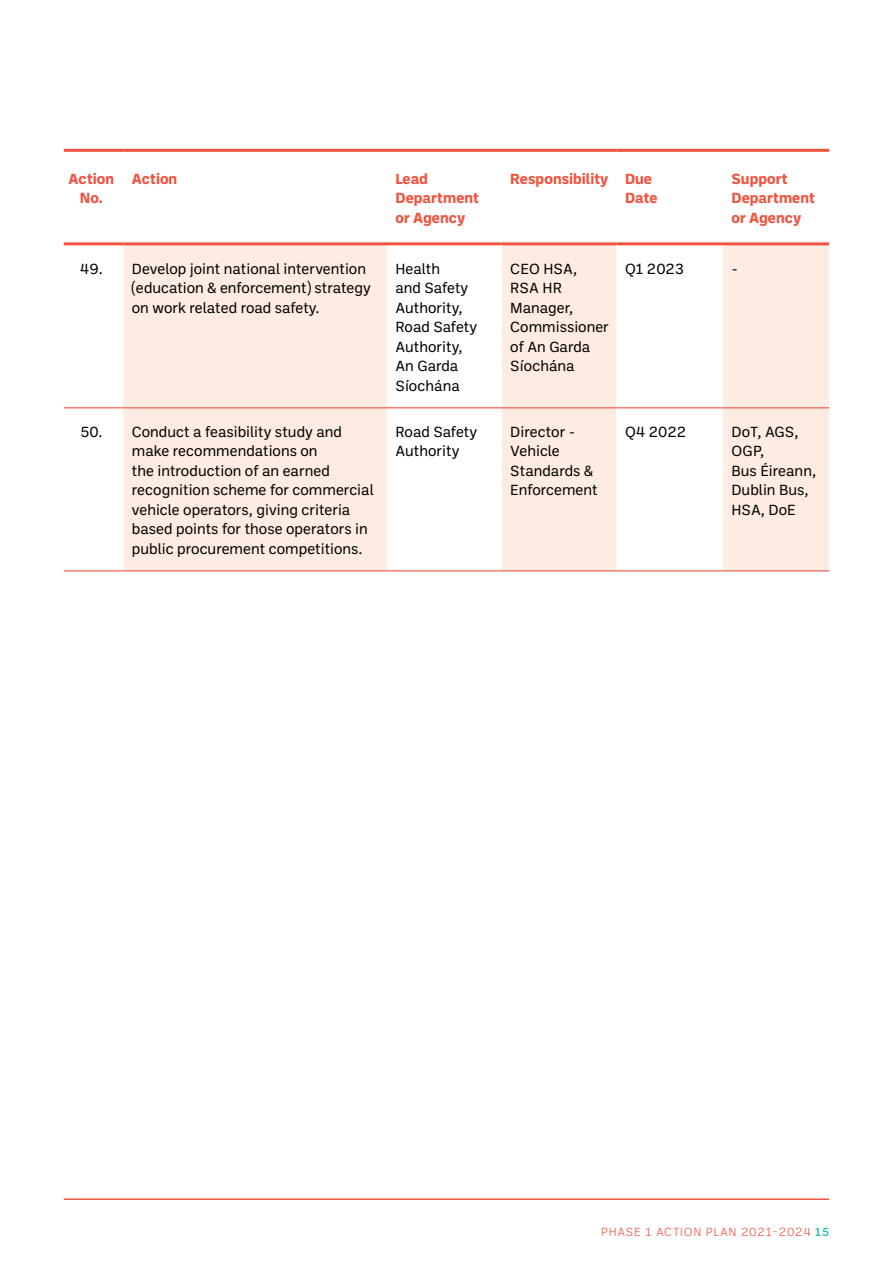
<style>
.page{position:relative;width:893px;height:1263px;background:#fff}
.page>*{position:absolute;margin:0;border:0;box-sizing:border-box;transform-origin:0 0}
.t1{font:15px/19.5px "Ballinger";color:#000}
.t2{font:700 15px/19.5px "Ballinger";color:#f0533f}
.t3{font:300 12px "Ballinger";letter-spacing:.06em;color:#f0533f}
.s1{font-weight:500;color:#2cbdb7}
</style>
<div class="page">
<hr style="left:64px;top:1198px;width:765px;height:2px;background:#f0533f">
<svg style="left:123px;top:245px;width:706px;height:325px;fill:#feebe2"></svg>
<svg style="left:617px;top:245px;width:106px;height:325px"></svg>
<hr style="left:64px;top:149px;width:59px;height:3px;background:#f0533f">
<hr style="left:64px;top:242px;width:59px;height:3px;background:#f0533f">
<hr style="left:123px;top:149px;width:264px;height:3px;background:#f0533f">
<hr style="left:123px;top:242px;width:264px;height:3px;background:#f0533f">
<hr style="left:387px;top:149px;width:115px;height:3px;background:#f0533f">
<hr style="left:502px;top:149px;width:115px;height:3px;background:#f0533f">
<hr style="left:387px;top:242px;width:115px;height:3px;background:#f0533f">
<hr style="left:502px;top:242px;width:115px;height:3px;background:#f0533f">
<hr style="left:617px;top:149px;width:106px;height:3px;background:#f0533f">
<hr style="left:617px;top:242px;width:106px;height:3px;background:#f0533f">
<hr style="left:723px;top:149px;width:106px;height:3px;background:#f0533f">
<hr style="left:723px;top:242px;width:106px;height:3px;background:#f0533f">
<hr style="left:64px;top:407px;width:59px;height:1px;background:#f0533f">
<hr style="left:64px;top:570px;width:59px;height:1px;background:#f0533f">
<hr style="left:123px;top:407px;width:264px;height:1px;background:#f0533f">
<hr style="left:123px;top:570px;width:264px;height:1px;background:#f0533f">
<hr style="left:387px;top:407px;width:115px;height:1px;background:#f0533f">
<hr style="left:387px;top:570px;width:115px;height:1px;background:#f0533f">
<hr style="left:502px;top:407px;width:115px;height:1px;background:#f0533f">
<hr style="left:502px;top:570px;width:115px;height:1px;background:#f0533f">
<hr style="left:617px;top:407px;width:106px;height:1px;background:#f0533f">
<hr style="left:617px;top:570px;width:106px;height:1px;background:#f0533f">
<hr style="left:723px;top:407px;width:106px;height:1px;background:#f0533f">
<hr style="left:723px;top:570px;width:106px;height:1px;background:#f0533f">
<p class="t2" style="left:69px;top:169px;width:47px;text-align:center">Action<br>No.</p>
<p class="t2" style="left:132px;top:169px;width:47px">Action</p>
<p class="t2" style="left:395px;top:169px;width:85px">Lead<br>Department or Agency</p>
<p class="t2" style="left:625px;top:169px;width:34px;text-indent:-115px">Responsibility Due<br>Date</p>
<p class="t2" style="left:731px;top:169px;width:85px">Support<br>Department or Agency</p>
<p class="t1" style="left:132px;top:259px;width:241px;text-indent:-52px">49. Develop joint national intervention (education &amp; enforcement) strategy on work related road safety.</p>
<p class="t1" style="left:395px;top:259px;width:83px">Health<br>and Safety<br>Authority,<br>Road Safety<br>Authority,<br>An Garda<br>Síochána</p>
<p class="t1" style="left:510px;top:259px;width:100px">CEO HSA,<br>RSA HR<br>Manager,<br>Commissioner of An Garda<br>Síochána</p>
<p class="t1" style="left:625px;top:259px;width:60px">Q1 2023</p>
<p class="t1" style="left:731px;top:259px;width:8px">-</p>
<p class="t1" style="left:132px;top:422px;width:243px;text-indent:-51px">50. Conduct a feasibility study and make recommendations on<br>the introduction of an earned recognition scheme for commercial vehicle operators, giving criteria based points for those operators in public procurement competitions.</p>
<p class="t1" style="left:395px;top:422px;width:83px">Road Safety<br>Authority</p>
<p class="t1" style="left:510px;top:422px;width:89px">Director -<br>Vehicle<br>Standards &amp;<br>Enforcement</p>
<p class="t1" style="left:625px;top:422px;width:63px">Q4 2022</p>
<p class="t1" style="left:731px;top:422px;width:86px">DoT, AGS,<br>OGP,<br>Bus Éireann,<br>Dublin Bus,<br>HSA, DoE</p>
<p class="t3" style="left:601px;top:1225px;width:230px">PHASE 1 ACTION PLAN 2021-2024 <span class="s1">15</span></p>
</div>
